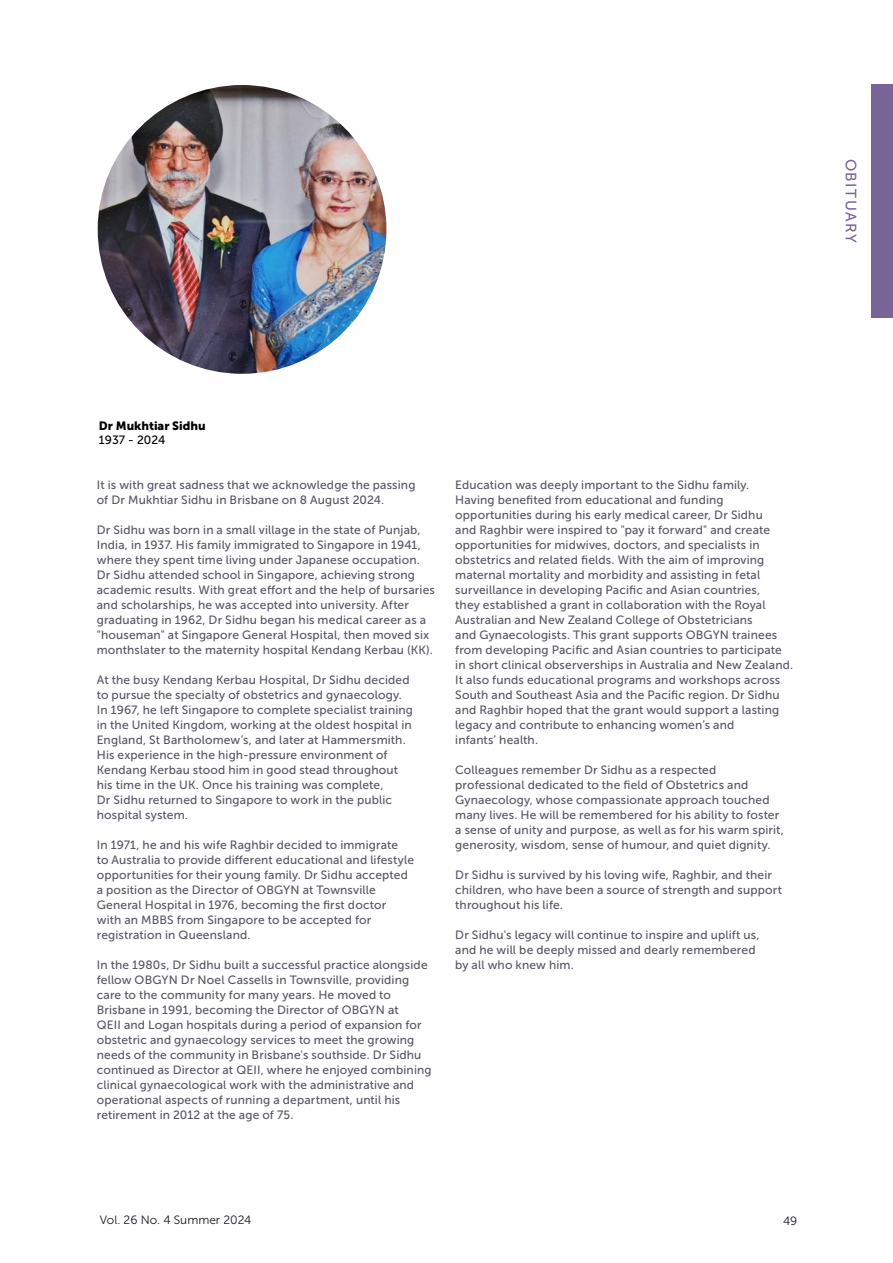
<style>
.page{position:relative;width:893px;height:1263px;background:#fff}
.page>*{position:absolute;margin:0;border:0;box-sizing:border-box;transform-origin:0 0}
.t1{font:15px "Museo Sans 500";letter-spacing:.1em;color:#786497}
.t2{font:12px/15px "Museo Sans 500";letter-spacing:.015em;color:#585563}
.t3{font:12px "Museo Sans 300";color:#1a1621}
.t4{font:12px "Museo Sans 900";color:#000}
.t5{font:12px "Museo Sans 500";color:#000}
</style>
<div class="page">
<div style="left:872px;top:84px;width:21px;height:233px;background:#786497"></div>
<img style="left:98px;top:85px;width:288px;height:289px;border-radius:144px">
<p class="t1" style="left:859px;top:159px;width:86px;rotate:90deg">OBITUARY</p>
<p class="t4" style="left:99px;top:419px;width:108px">Dr Mukhtiar Sidhu</p>
<p class="t5" style="left:99px;top:433px;width:68px">1937 - 2024</p>
<p class="t2" style="left:97px;top:477px;width:320px">It is with great sadness that we acknowledge the passing of Dr Mukhtiar Sidhu in Brisbane on 8 August 2024.</p>
<p class="t2" style="left:97px;top:522px;width:340px">Dr Sidhu was born in a small village in the state of Punjab, India, in 1937. His family immigrated to Singapore in 1941, where they spent time living under Japanese occupation.<br>Dr Sidhu attended school in Singapore, achieving strong academic results. With great effort and the help of bursaries and scholarships, he was accepted into university. After graduating in 1962, Dr Sidhu began his medical career as a "houseman" at Singapore General Hospital, then moved six monthslater to the maternity hospital Kendang Kerbau (KK).</p>
<p class="t2" style="left:97px;top:672px;width:318px">At the busy Kendang Kerbau Hospital, Dr Sidhu decided to pursue the specialty of obstetrics and gynaecology.<br>In 1967, he left Singapore to complete specialist training in the United Kingdom, working at the oldest hospital in England, St Bartholomew’s, and later at Hammersmith.<br>His experience in the high-pressure environment of Kendang Kerbau stood him in good stead throughout his time in the UK. Once his training was complete,<br>Dr Sidhu returned to Singapore to work in the public hospital system.</p>
<p class="t2" style="left:97px;top:837px;width:319px">In 1971, he and his wife Raghbir decided to immigrate<br>to Australia to provide different educational and lifestyle opportunities for their young family. Dr Sidhu accepted a position as the Director of OBGYN at Townsville General Hospital in 1976, becoming the first doctor<br>with an MBBS from Singapore to be accepted for registration in Queensland.</p>
<p class="t2" style="left:97px;top:957px;width:336px">In the 1980s, Dr Sidhu built a successful practice alongside fellow OBGYN Dr Noel Cassells in Townsville, providing care to the community for many years. He moved to Brisbane in 1991, becoming the Director of OBGYN at<br>QEII and Logan hospitals during a period of expansion for obstetric and gynaecology services to meet the growing needs of the community in Brisbane's southside. Dr Sidhu continued as Director at QEII, where he enjoyed combining clinical gynaecological work with the administrative and operational aspects of running a department, until his retirement in 2012 at the age of 75.</p>
<p class="t2" style="left:455px;top:477px;width:340px">Education was deeply important to the Sidhu family.<br>Having benefited from educational and funding opportunities during his early medical career, Dr Sidhu<br>and Raghbir were inspired to "pay it forward" and create opportunities for midwives, doctors, and specialists in obstetrics and related fields. With the aim of improving maternal mortality and morbidity and assisting in fetal surveillance in developing Pacific and Asian countries,<br>they established a grant in collaboration with the Royal Australian and New Zealand College of Obstetricians<br>and Gynaecologists. This grant supports OBGYN trainees from developing Pacific and Asian countries to participate in short clinical observerships in Australia and New Zealand.<br>It also funds educational programs and workshops across South and Southeast Asia and the Pacific region. Dr Sidhu and Raghbir hoped that the grant would support a lasting legacy and contribute to enhancing women’s and<br>infants’ health.</p>
<p class="t2" style="left:455px;top:762px;width:330px">Colleagues remember Dr Sidhu as a respected professional dedicated to the field of Obstetrics and Gynaecology, whose compassionate approach touched many lives. He will be remembered for his ability to foster a sense of unity and purpose, as well as for his warm spirit, generosity, wisdom, sense of humour, and quiet dignity.</p>
<p class="t2" style="left:455px;top:867px;width:328px">Dr Sidhu is survived by his loving wife, Raghbir, and their children, who have been a source of strength and support throughout his life.</p>
<p class="t2" style="left:455px;top:927px;width:306px">Dr Sidhu's legacy will continue to inspire and uplift us, and he will be deeply missed and dearly remembered by all who knew him.</p>
<p class="t3" style="left:100px;top:1213px;width:153px">Vol. 26 No. 4 Summer 2024</p>
<p class="t3" style="left:783px;top:1214px;width:16px">49</p>
</div>
